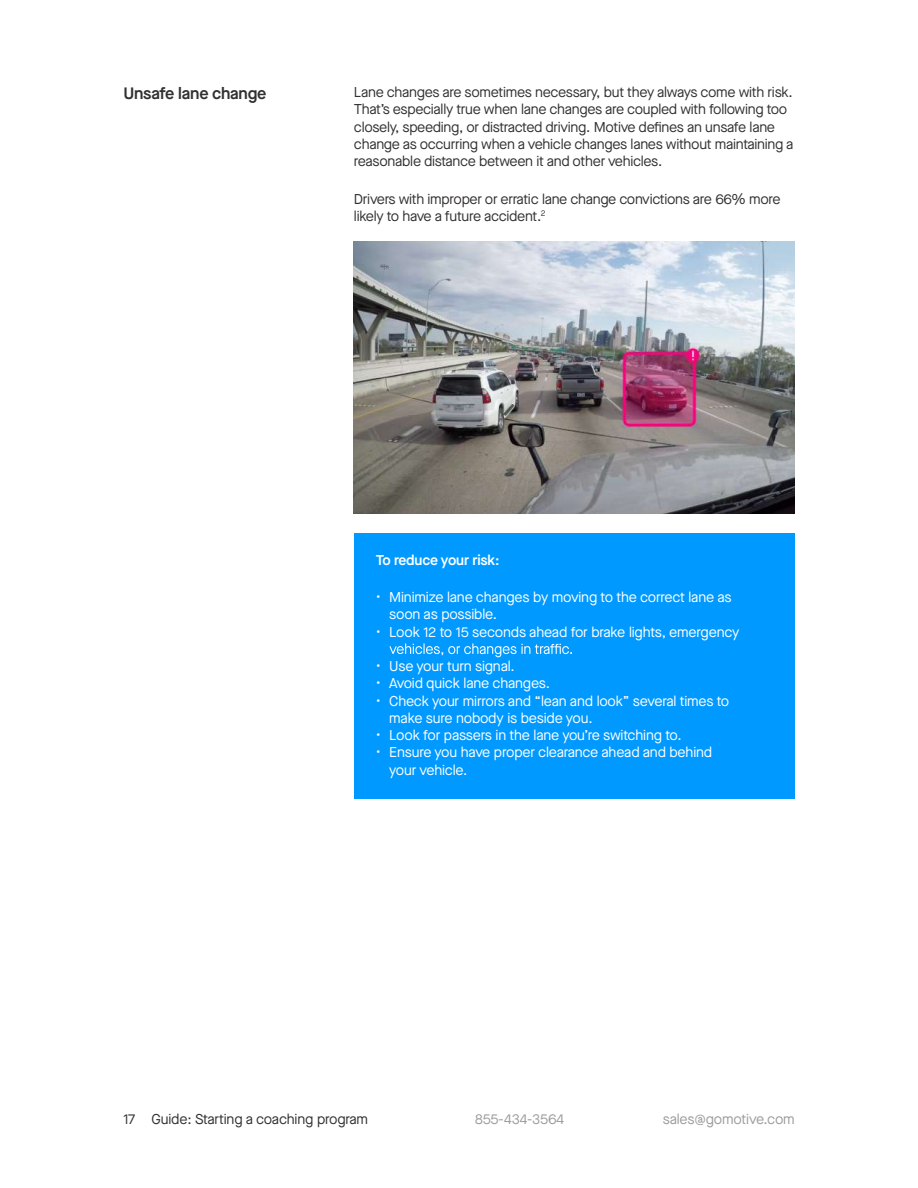
<style>
.page{position:relative;width:918px;height:1188px;background:#fff}
.page>*{position:absolute;margin:0;border:0;box-sizing:border-box;transform-origin:0 0}
.t1{font:600 16.5px "Maison Neue";letter-spacing:-.01em;color:#333130}
.t2{font:14.25px/17.2px "Maison Neue";letter-spacing:-.02em;color:#333130}
.t3{font:14.25px/17.2px "Maison Neue";letter-spacing:-.01em;color:#fff}
.t4{font:14.25px "Maison Neue";letter-spacing:-.01em;color:#9e9b9b}
.t5{font:600 14.25px "Maison Neue";letter-spacing:-.01em;color:#fff}
</style>
<div class="page">
<div style="left:354px;top:533px;width:441px;height:265px;background:#09f"></div>
<svg style="left:389px;top:643px;width:183px;height:14px"></svg>
<img style="left:354px;top:242px;width:441px;height:272px">
<p class="t1" style="left:123px;top:82px;width:145px">Unsafe lane change</p>
<p class="t2" style="left:354px;top:83px;width:441px">Lane changes are sometimes necessary, but they always come with risk.<br>That’s especially true when lane changes are coupled with following too closely, speeding, or distracted driving. Motive defines an unsafe lane change as occurring when a vehicle changes lanes without maintaining a reasonable distance between it and other vehicles.</p>
<p class="t2" style="left:354px;top:190px;width:428px">Drivers with improper or erratic lane change convictions are 66% more likely to have a future accident.<sup>2</sup></p>
<p class="t5" style="left:376px;top:550px;width:125px">To reduce your risk:</p>
<p class="t3" style="left:389px;top:588px;width:344px;text-indent:-13px">• Minimize lane changes by moving to the correct lane as soon as possible.</p>
<p class="t3" style="left:376px;top:623px;width:365px">• Look 12 to 15 seconds ahead for brake lights, emergency</p>
<p class="t3" style="left:376px;top:657px;width:141px">• Use your turn signal.</p>
<p class="t3" style="left:376px;top:675px;width:176px">• Avoid quick lane changes.</p>
<p class="t3" style="left:389px;top:692px;width:342px;text-indent:-13px">• Check your mirrors and “lean and look” several times to make sure nobody is beside you.</p>
<p class="t3" style="left:376px;top:726px;width:307px">• Look for passers in the lane you’re switching to.</p>
<p class="t3" style="left:389px;top:744px;width:325px;text-indent:-13px">• Ensure you have proper clearance ahead and behind your vehicle.</p>
<p class="t2" style="left:123px;top:1111px;width:246px">17 Guide: Starting a coaching program</p>
<p class="t4" style="left:475px;top:1110px;width:90px">855-434-3564</p>
<p class="t4" style="left:663px;top:1110px;width:134px">sales@gomotive.com</p>
</div>
